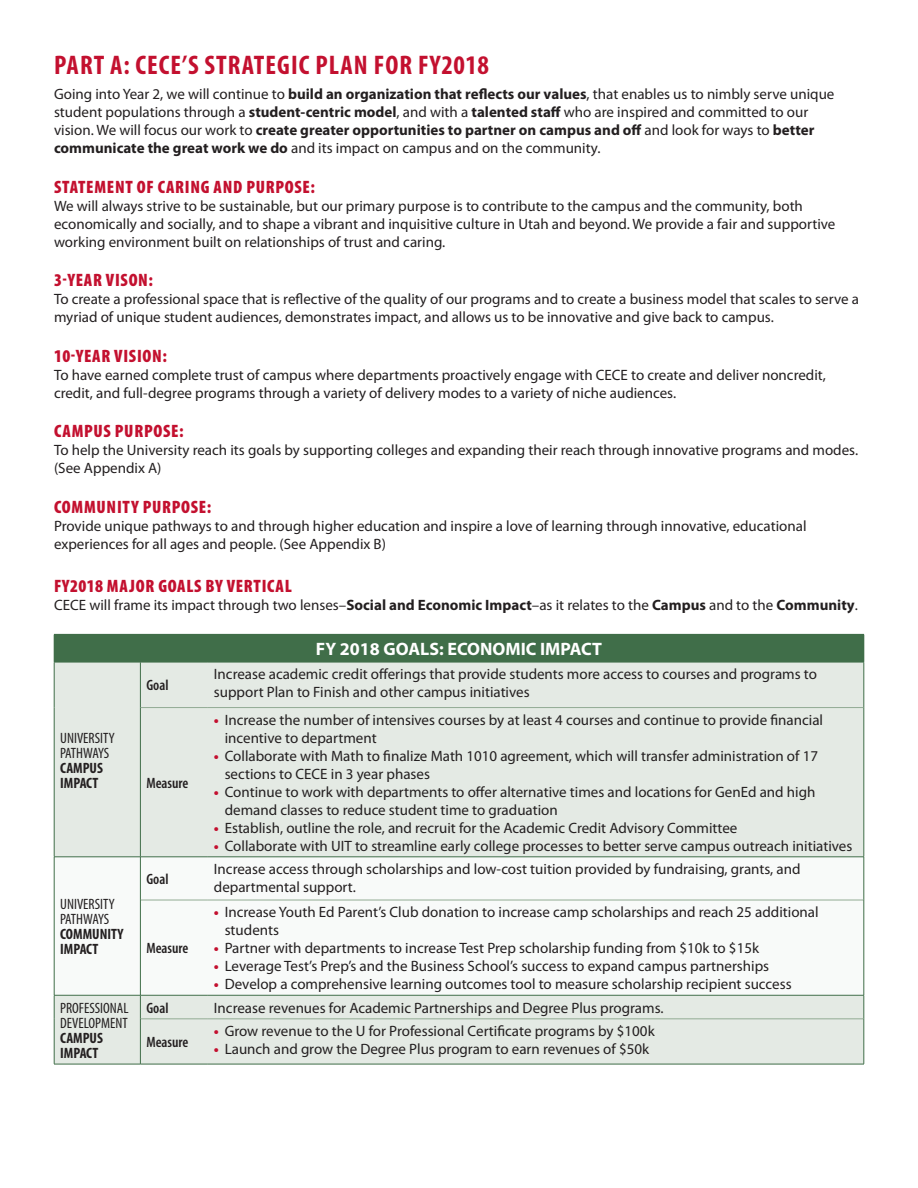
<style>
.page{position:relative;width:918px;height:1188px;background:#fff}
.page>*{position:absolute;margin:0;border:0;box-sizing:border-box;transform-origin:0 0}
.t1{font:700 condensed 27px "Myriad Pro";letter-spacing:.04em;color:#c3102f}
.Section_Header{font:900 condensed 18px "Myriad Pro";letter-spacing:.04em;color:#c3102f}
.Table_Header{font:700 18px "Myriad Pro";color:#fff}
.Table_Copy{font:15px/18px "Myriad Pro";color:#231f20}
.Table_Header-2{font:condensed 15px/15px "Myriad Pro";color:#231f20}
.Table_Header-3{font:700 condensed 15px/15px "Myriad Pro";color:#231f20}
.Table_Header-4{font:600 condensed 15px "Myriad Pro";color:#231f20}
.s1{font-weight:700}
.s2{font-weight:700;color:#c3102f}
</style>
<div class="page">
<div style="left:54px;top:634px;width:810px;height:28px;background:#406e49"></div>
<div style="left:55px;top:663px;width:809px;height:401px;background:#e4eae4"></div>
<svg style="left:55px;top:858px;width:809px;height:137px"></svg>
<svg style="left:864px;top:635px;width:1px;height:27px"></svg>
<hr style="left:54px;top:662px;width:86px;height:1px;background:#406e49">
<hr style="left:140px;top:662px;width:68px;height:1px;background:#406e49">
<hr style="left:140px;top:662px;width:1px;height:46px;background:#406e49">
<hr style="left:54px;top:857px;width:86px;height:1px;background:#406e49">
<hr style="left:140px;top:857px;width:1px;height:43px;background:#406e49">
<hr style="left:54px;top:995px;width:86px;height:1px;background:#406e49">
<svg style="left:140px;top:996px;width:1px;height:23px"></svg>
<hr style="left:54px;top:662px;width:1px;height:46px;background:#406e49">
<hr style="left:54px;top:708px;width:1px;height:149px;background:#406e49">
<hr style="left:54px;top:857px;width:1px;height:43px;background:#406e49">
<hr style="left:54px;top:900px;width:1px;height:95px;background:#406e49">
<svg style="left:54px;top:995px;width:1px;height:24px"></svg>
<hr style="left:54px;top:1019px;width:1px;height:45px;background:#406e49">
<hr style="left:54px;top:1064px;width:86px;height:1px;background:#406e49">
<hr style="left:208px;top:662px;width:656px;height:1px;background:#406e49">
<hr style="left:864px;top:662px;width:1px;height:46px;background:#406e49">
<hr style="left:864px;top:857px;width:1px;height:43px;background:#406e49">
<svg style="left:864px;top:995px;width:1px;height:24px"></svg>
<hr style="left:141px;top:707px;width:67px;height:1px;background:#92ab94">
<hr style="left:208px;top:707px;width:656px;height:1px;background:#92ab94">
<hr style="left:140px;top:708px;width:1px;height:149px;background:#406e49">
<hr style="left:864px;top:708px;width:1px;height:149px;background:#406e49">
<hr style="left:140px;top:857px;width:68px;height:1px;background:#406e49">
<hr style="left:208px;top:857px;width:656px;height:1px;background:#406e49">
<hr style="left:141px;top:900px;width:67px;height:1px;background:#92ab94">
<hr style="left:208px;top:900px;width:656px;height:1px;background:#92ab94">
<hr style="left:140px;top:900px;width:1px;height:95px;background:#406e49">
<hr style="left:864px;top:900px;width:1px;height:95px;background:#406e49">
<hr style="left:140px;top:995px;width:68px;height:1px;background:#406e49">
<hr style="left:208px;top:995px;width:656px;height:1px;background:#406e49">
<hr style="left:141px;top:1019px;width:67px;height:1px;background:#92ab94">
<hr style="left:208px;top:1019px;width:656px;height:1px;background:#92ab94">
<hr style="left:140px;top:1019px;width:1px;height:45px;background:#406e49">
<hr style="left:864px;top:1019px;width:1px;height:45px;background:#406e49">
<hr style="left:140px;top:1064px;width:68px;height:1px;background:#406e49">
<hr style="left:208px;top:1064px;width:656px;height:1px;background:#406e49">
<p class="t1" style="left:54px;top:50px;width:436px">PART A: CECE’S STRATEGIC PLAN FOR FY2018</p>
<p class="Table_Copy" style="left:54px;top:85px;width:782px">Going into Year 2, we will continue to <span class="s1">build an organization that reflects our values</span>, that enables us to nimbly serve unique student populations through a <span class="s1">student-centric model</span>, and with a <span class="s1">talented staff</span> who are inspired and committed to our vision. We will focus our work to <span class="s1">create greater opportunities to partner on campus and off</span> and look for ways to <span class="s1">better communicate the great work we do</span> and its impact on campus and on the community.</p>
<p class="Section_Header" style="left:54px;top:177px;width:262px">STATEMENT OF CARING AND PURPOSE:</p>
<p class="Table_Copy" style="left:54px;top:197px;width:783px">We will always strive to be sustainable, but our primary purpose is to contribute to the campus and the community, both economically and socially, and to shape a vibrant and inquisitive culture in Utah and beyond. We provide a fair and supportive working environment built on relationships of trust and caring.</p>
<p class="Section_Header" style="left:54px;top:270px;width:101px">3-YEAR VISON:</p>
<p class="Table_Copy" style="left:54px;top:290px;width:807px">To create a professional space that is reflective of the quality of our programs and to create a business model that scales to serve a myriad of unique student audiences, demonstrates impact, and allows us to be innovative and give back to campus.</p>
<p class="Section_Header" style="left:54px;top:346px;width:114px">10-YEAR VISION:</p>
<p class="Table_Copy" style="left:54px;top:366px;width:774px">To have earned complete trust of campus where departments proactively engage with CECE to create and deliver noncredit, credit, and full-degree programs through a variety of delivery modes to a variety of niche audiences.</p>
<p class="Section_Header" style="left:54px;top:421px;width:131px">CAMPUS PURPOSE:</p>
<p class="Table_Copy" style="left:54px;top:442px;width:806px">To help the University reach its goals by supporting colleges and expanding their reach through innovative programs and modes. (See Appendix A)</p>
<p class="Section_Header" style="left:54px;top:497px;width:159px">COMMUNITY PURPOSE:</p>
<p class="Table_Copy" style="left:54px;top:517px;width:754px">Provide unique pathways to and through higher education and inspire a love of learning through innovative, educational experiences for all ages and people. (See Appendix B)</p>
<p class="Section_Header" style="left:54px;top:576px;width:239px">FY2018 MAJOR GOALS BY VERTICAL</p>
<p class="Table_Copy" style="left:54px;top:596px;width:805px">CECE will frame its impact through two lenses–<span class="s1">Social and Economic Impact</span>–as it relates to the <span class="s1">Campus</span> and to the <span class="s1">Community</span>.</p>
<p class="Table_Header" style="left:316px;top:639px;width:288px">FY 2018 GOALS: ECONOMIC IMPACT</p>
<p class="Table_Header-2" style="left:60px;top:730px;width:56px">UNIVERSITY<br>PATHWAYS</p>
<p class="Table_Header-3" style="left:60px;top:760px;width:44px">CAMPUS<br>IMPACT</p>
<p class="Table_Header-2" style="left:60px;top:897px;width:56px">UNIVERSITY<br>PATHWAYS</p>
<p class="Table_Header-3" style="left:60px;top:927px;width:65px">COMMUNITY</p>
<p class="Table_Header-3" style="left:60px;top:942px;width:40px">IMPACT</p>
<p class="Table_Header-2" style="left:60px;top:1001px;width:70px">PROFESSIONAL<br>DEVELOPMENT</p>
<p class="Table_Header-3" style="left:60px;top:1031px;width:44px">CAMPUS<br>IMPACT</p>
<p class="Table_Header-4" style="left:146px;top:677px;width:24px">Goal</p>
<p class="Table_Copy" style="left:214px;top:666px;width:605px">Increase academic credit offerings that provide students more access to courses and programs to support Plan to Finish and other campus initiatives</p>
<p class="Table_Header-4" style="left:146px;top:775px;width:44px">Measure</p>
<p class="Table_Copy" style="left:225px;top:711px;width:600px;text-indent:-11px"><span class="s2">•</span> Increase the number of intensives courses by at least 4 courses and continue to provide financial incentive to department</p>
<p class="Table_Copy" style="left:225px;top:747px;width:595px;text-indent:-11px"><span class="s2">•</span> Collaborate with Math to finalize Math 1010 agreement, which will transfer administration of 17 sections to CECE in 3 year phases</p>
<p class="Table_Copy" style="left:225px;top:783px;width:592px;text-indent:-11px"><span class="s2">•</span> Continue to work with departments to offer alternative times and locations for GenEd and high demand classes to reduce student time to graduation</p>
<p class="Table_Copy" style="left:214px;top:819px;width:525px"><span class="s2">•</span> Establish, outline the role, and recruit for the Academic Credit Advisory Committee</p>
<p class="Table_Copy" style="left:214px;top:837px;width:640px"><span class="s2">•</span> Collaborate with UIT to streamline early college processes to better serve campus outreach initiatives</p>
<p class="Table_Header-4" style="left:146px;top:871px;width:24px">Goal</p>
<p class="Table_Copy" style="left:214px;top:860px;width:588px">Increase access through scholarships and low-cost tuition provided by fundraising, grants, and departmental support.</p>
<p class="Table_Header-4" style="left:146px;top:940px;width:44px">Measure</p>
<p class="Table_Copy" style="left:225px;top:904px;width:595px;text-indent:-11px"><span class="s2">•</span> Increase Youth Ed Parent’s Club donation to increase camp scholarships and reach 25 additional students</p>
<p class="Table_Copy" style="left:214px;top:940px;width:547px"><span class="s2">•</span> Partner with departments to increase Test Prep scholarship funding from $10k to $15k</p>
<p class="Table_Copy" style="left:214px;top:958px;width:557px"><span class="s2">•</span> Leverage Test’s Prep’s and the Business School’s success to expand campus partnerships</p>
<p class="Table_Copy" style="left:214px;top:976px;width:579px"><span class="s2">•</span> Develop a comprehensive learning outcomes tool to measure scholarship recipient success</p>
<p class="Table_Header-4" style="left:146px;top:1000px;width:24px">Goal</p>
<p class="Table_Copy" style="left:214px;top:999px;width:451px">Increase revenues for Academic Partnerships and Degree Plus programs.</p>
<p class="Table_Header-4" style="left:146px;top:1034px;width:44px">Measure</p>
<p class="Table_Copy" style="left:214px;top:1022px;width:442px"><span class="s2">•</span> Grow revenue to the U for Professional Certificate programs by $100k</p>
<p class="Table_Copy" style="left:214px;top:1040px;width:437px"><span class="s2">•</span> Launch and grow the Degree Plus program to earn revenues of $50k</p>
</div>
